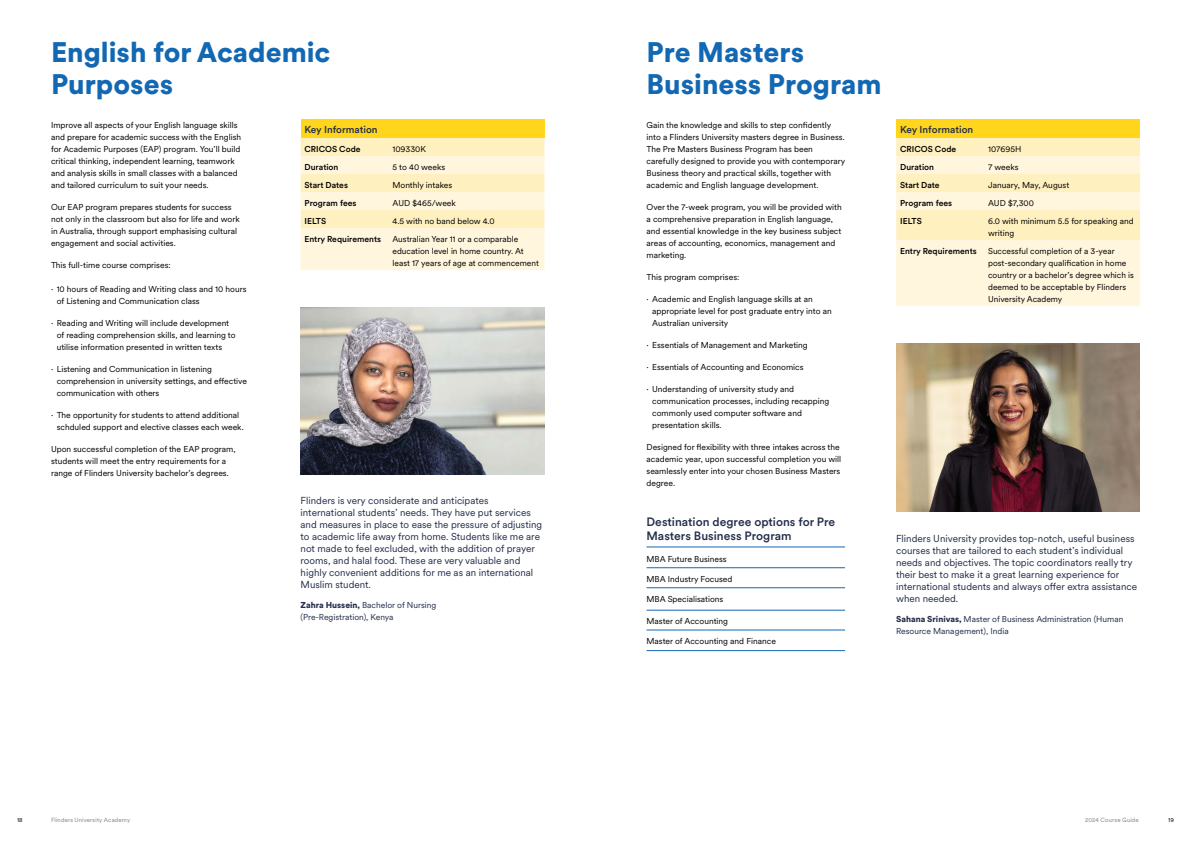
<style>
.page{position:relative;width:1191px;height:842px;background:#fff}
.page>*{position:absolute;margin:0;border:0;box-sizing:border-box;transform-origin:0 0}
.t1{font:900 28px/32px "Circular XX";color:#1268b3}
.t2{font:500 12px/14px "Circular XX";color:#222d4a}
.t3{font:10px/12px "Circular XX";color:#222d4a}
.t4{font:500 10px "Circular XX";color:#222d4a}
.t5{font:8.5px/12px "Circular XX";color:#000}
.t6{font:8.5px/12px "Circular XX";color:#222d4a}
.t7{font:500 8.5px "Circular XX";color:#000}
.t8{font:6px "Circular XX";letter-spacing:.02em;color:#808285}
.t9{font:6px "Circular XX";color:#000}
.s1{font-style:inherit}
.s2{font-weight:900}
</style>
<div class="page">
<hr style="left:646px;top:547px;width:199px;height:1px;background:#1268b3">
<hr style="left:646px;top:567px;width:199px;height:1px;background:#1268b3">
<hr style="left:646px;top:587px;width:199px;height:1px;background:#1268b3">
<hr style="left:646px;top:610px;width:199px;height:1px;background:#1268b3">
<hr style="left:646px;top:630px;width:199px;height:1px;background:#1268b3">
<hr style="left:646px;top:650px;width:199px;height:1px;background:#1268b3">
<div style="left:300px;top:119px;width:244px;height:19px;background:#ffd61b"></div>
<svg style="left:300px;top:138px;width:244px;height:132px;background:#fff3d1"></svg>
<div style="left:896px;top:119px;width:244px;height:19px;background:#ffd61b"></div>
<svg style="left:896px;top:138px;width:244px;height:168px;background:#fff3d1"></svg>
<img style="left:300px;top:307px;width:244px;height:167px">
<img style="left:896px;top:344px;width:244px;height:167px">
<h1 class="t1" style="left:51px;top:35px;width:281px">English for Academic<br>Purposes</h1>
<h1 class="t1" style="left:646px;top:35px;width:237px">Pre Masters<br>Business Program</h1>
<p class="t4" style="left:304px;top:123px;width:75px">Key Information</p>
<p class="t7" style="left:304px;top:143px;width:57px">CRICOS Code</p>
<p class="t5" style="left:392px;top:143px;width:35px">109330K</p>
<p class="t7" style="left:304px;top:161px;width:35px">Duration</p>
<p class="t5" style="left:392px;top:161px;width:54px">5 to 40 weeks</p>
<p class="t7" style="left:304px;top:179px;width:45px">Start Dates</p>
<p class="t5" style="left:392px;top:179px;width:61px">Monthly intakes</p>
<p class="t7" style="left:304px;top:197px;width:53px">Program fees</p>
<p class="t5" style="left:392px;top:197px;width:65px">AUD $465/week</p>
<p class="t7" style="left:304px;top:215px;width:23px">IELTS</p>
<p class="t5" style="left:392px;top:215px;width:104px">4.5 with no band below 4.0</p>
<p class="t7" style="left:304px;top:233px;width:78px">Entry Requirements</p>
<p class="t5" style="left:392px;top:233px;width:148px">Australian Year 11 or a comparable education level in home country. At least 17 years of age at commencement</p>
<p class="t5" style="left:51px;top:119px;width:192px">Improve all aspects of your English language skills and prepare for academic success with the English for Academic Purposes (EAP) program. You’ll build critical thinking, independent learning, teamwork and analysis skills in small classes with a balanced and tailored curriculum to suit your needs.</p>
<p class="t5" style="left:51px;top:201px;width:190px">Our EAP program prepares students for success not only in the classroom but also for life and work in Australia, through support emphasising cultural engagement and social activities.</p>
<p class="t5" style="left:51px;top:259px;width:121px">This full-time course comprises:</p>
<p class="t5" style="left:57px;top:283px;width:191px;text-indent:-6px"><span class="s1">⋅</span> 10 hours of Reading and Writing class and 10 hours of Listening and Communication class</p>
<p class="t5" style="left:57px;top:317px;width:180px;text-indent:-6px"><span class="s1">⋅</span> Reading and Writing will include development of reading comprehension skills, and learning to utilise information presented in written texts</p>
<p class="t5" style="left:57px;top:363px;width:192px;text-indent:-6px"><span class="s1">⋅</span> Listening and Communication in listening comprehension in university settings, and effective communication with others</p>
<p class="t5" style="left:57px;top:409px;width:188px;text-indent:-6px"><span class="s1">⋅</span> The opportunity for students to attend additional schduled support and elective classes each week.</p>
<p class="t5" style="left:51px;top:443px;width:186px">Upon successful completion of the EAP program, students will meet the entry requirements for a range of Flinders University bachelor’s degrees.</p>
<p class="t5" style="left:646px;top:119px;width:200px">Gain the knowledge and skills to step confidently into a Flinders University masters degree in Business.<br>The Pre Masters Business Program has been carefully designed to provide you with contemporary Business theory and practical skills, together with academic and English language development.</p>
<p class="t5" style="left:646px;top:201px;width:197px">Over the 7-week program, you will be provided with a comprehensive preparation in English language, and essential knowledge in the key business subject areas of accounting, economics, management and marketing.</p>
<p class="t5" style="left:646px;top:271px;width:94px">This program comprises:</p>
<p class="t5" style="left:652px;top:293px;width:181px;text-indent:-6px"><span class="s1">⋅</span> Academic and English language skills at an appropriate level for post graduate entry into an<br>Australian university</p>
<p class="t5" style="left:646px;top:339px;width:163px"><span class="s1">⋅</span> Essentials of Management and Marketing</p>
<p class="t5" style="left:646px;top:361px;width:159px"><span class="s1">⋅</span> Essentials of Accounting and Economics</p>
<p class="t5" style="left:652px;top:383px;width:179px;text-indent:-6px"><span class="s1">⋅</span> Understanding of university study and communication processes, including recapping commonly used computer software and presentation skills.</p>
<p class="t5" style="left:646px;top:441px;width:196px">Designed for flexibility with three intakes across the academic year, upon successful completion you will seamlessly enter into your chosen Business Masters degree.</p>
<p class="t3" style="left:300px;top:494px;width:243px">Flinders is very considerate and anticipates international students’ needs. They have put services and measures in place to ease the pressure of adjusting to academic life away from home. Students like me are not made to feel excluded, with the addition of prayer rooms, and halal food. These are very valuable and highly convenient additions for me as an international Muslim student.</p>
<p class="t6" style="left:300px;top:599px;width:137px"><span class="s2">Zahra Hussein,</span> Bachelor of Nursing (Pre-Registration), Kenya</p>
<h2 class="t2" style="left:646px;top:514px;width:190px">Destination degree options for Pre<br>Masters Business Program</h2>
<p class="t5" style="left:646px;top:553px;width:82px">MBA Future Business</p>
<p class="t5" style="left:646px;top:573px;width:87px">MBA Industry Focused</p>
<p class="t5" style="left:646px;top:593px;width:78px">MBA Specialisations</p>
<p class="t5" style="left:646px;top:615px;width:83px">Master of Accounting</p>
<p class="t5" style="left:646px;top:635px;width:131px">Master of Accounting and Finance</p>
<p class="t4" style="left:900px;top:123px;width:75px">Key Information</p>
<p class="t7" style="left:900px;top:143px;width:57px">CRICOS Code</p>
<p class="t5" style="left:988px;top:143px;width:35px">107695H</p>
<p class="t7" style="left:900px;top:161px;width:35px">Duration</p>
<p class="t5" style="left:988px;top:161px;width:32px">7 weeks</p>
<p class="t7" style="left:900px;top:179px;width:41px">Start Date</p>
<p class="t5" style="left:988px;top:179px;width:83px">January, May, August</p>
<p class="t7" style="left:900px;top:197px;width:53px">Program fees</p>
<p class="t5" style="left:988px;top:197px;width:47px">AUD $7,300</p>
<p class="t7" style="left:900px;top:215px;width:23px">IELTS</p>
<p class="t5" style="left:988px;top:215px;width:147px">6.0 with minimum 5.5 for speaking and writing</p>
<p class="t7" style="left:900px;top:245px;width:78px">Entry Requirements</p>
<p class="t5" style="left:988px;top:245px;width:147px">Successful completion of a 3-year post-secondary qualification in home country or a bachelor’s degree which is deemed to be acceptable by Flinders University Academy</p>
<p class="t3" style="left:896px;top:532px;width:242px">Flinders University provides top-notch, useful business courses that are tailored to each student’s individual needs and objectives. The topic coordinators really try their best to make it a great learning experience for international students and always offer extra assistance when needed.</p>
<p class="t6" style="left:896px;top:613px;width:229px"><span class="s2">Sahana Srinivas,</span> Master of Business Administration (Human<br>Resource Management), India</p>
<p class="t9" style="left:17px;top:816px;width:7px">18</p>
<p class="t8" style="left:51px;top:816px;width:81px">Flinders University Academy</p>
<p class="t8" style="left:1085px;top:816px;width:55px">2024 Course Guide</p>
<p class="t9" style="left:1168px;top:816px;width:7px">19</p>
</div>
